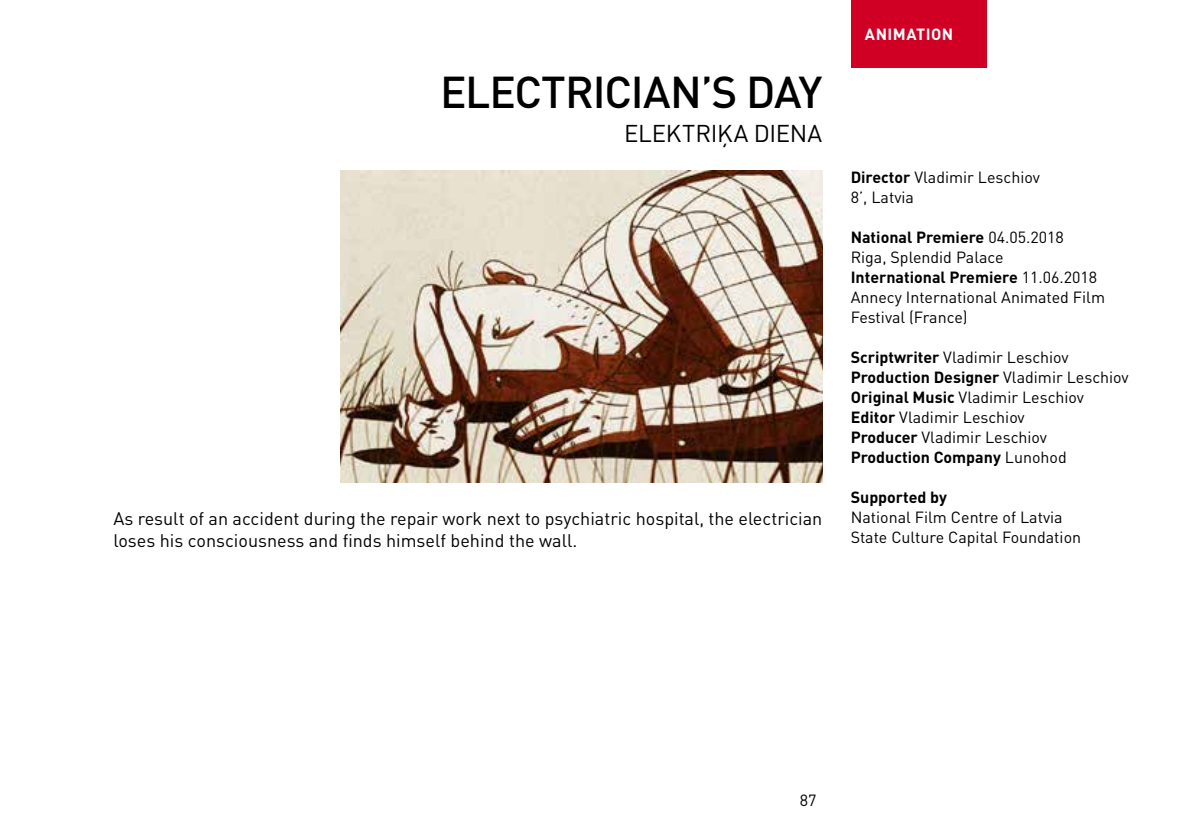
<style>
.page{position:relative;width:1191px;height:840px;background:#fff}
.page>*{position:absolute;margin:0;border:0;box-sizing:border-box;transform-origin:0 0}
.t1{font:500 44px "DIN Pro";letter-spacing:-.025em;color:#000}
.t2{font:24px "DIN Pro";letter-spacing:-.015em;color:#000}
.t3{font:18px/22px "DIN Pro";color:#000}
.t4{font:16px/20px "DIN Pro";color:#000}
.t5{font:700 16px "DIN Pro";color:#000}
.t6{font:700 16px "DIN Pro";letter-spacing:.025em;color:#fff}
.s1{font-weight:700}
</style>
<div class="page">
<div style="left:850px;top:0;width:136px;height:68px;background:#d00025"></div>
<img style="left:340px;top:170px;width:482px;height:312px">
<h1 class="t1" style="left:440px;top:62px;width:384px">ELECTRICIAN’S DAY</h1>
<h2 class="t2" style="left:624px;top:117px;width:200px">ELEKTRIĶA DIENA</h2>
<p class="t3" style="left:113px;top:506px;width:710px">As result of an accident during the repair work next to psychiatric hospital, the electrician loses his consciousness and finds himself behind the wall.</p>
<p class="t6" style="left:865px;top:24px;width:90px">ANIMATION</p>
<p class="t4" style="left:850px;top:166px;width:191px"><span class="s1">Director</span> Vladimir Leschiov<br>8’, Latvia</p>
<p class="t4" style="left:850px;top:226px;width:256px"><span class="s1">National Premiere</span> 04.05.2018<br>Riga, Splendid Palace<br><span class="s1">International Premiere</span> 11.06.2018<br>Annecy International Animated Film<br>Festival (France)</p>
<p class="t4" style="left:850px;top:346px;width:279px"><span class="s1">Scriptwriter</span> Vladimir Leschiov<br><span class="s1">Production Designer</span> Vladimir Leschiov<br><span class="s1">Original Music</span> Vladimir Leschiov<br><span class="s1">Editor</span> Vladimir Leschiov<br><span class="s1">Producer</span> Vladimir Leschiov<br><span class="s1">Production Company</span> Lunohod</p>
<p class="t5" style="left:850px;top:486px;width:98px">Supported by</p>
<p class="t4" style="left:850px;top:506px;width:232px">National Film Centre of Latvia<br>State Culture Capital Foundation</p>
<p class="t4" style="left:800px;top:789px;width:18px">87</p>
</div>
